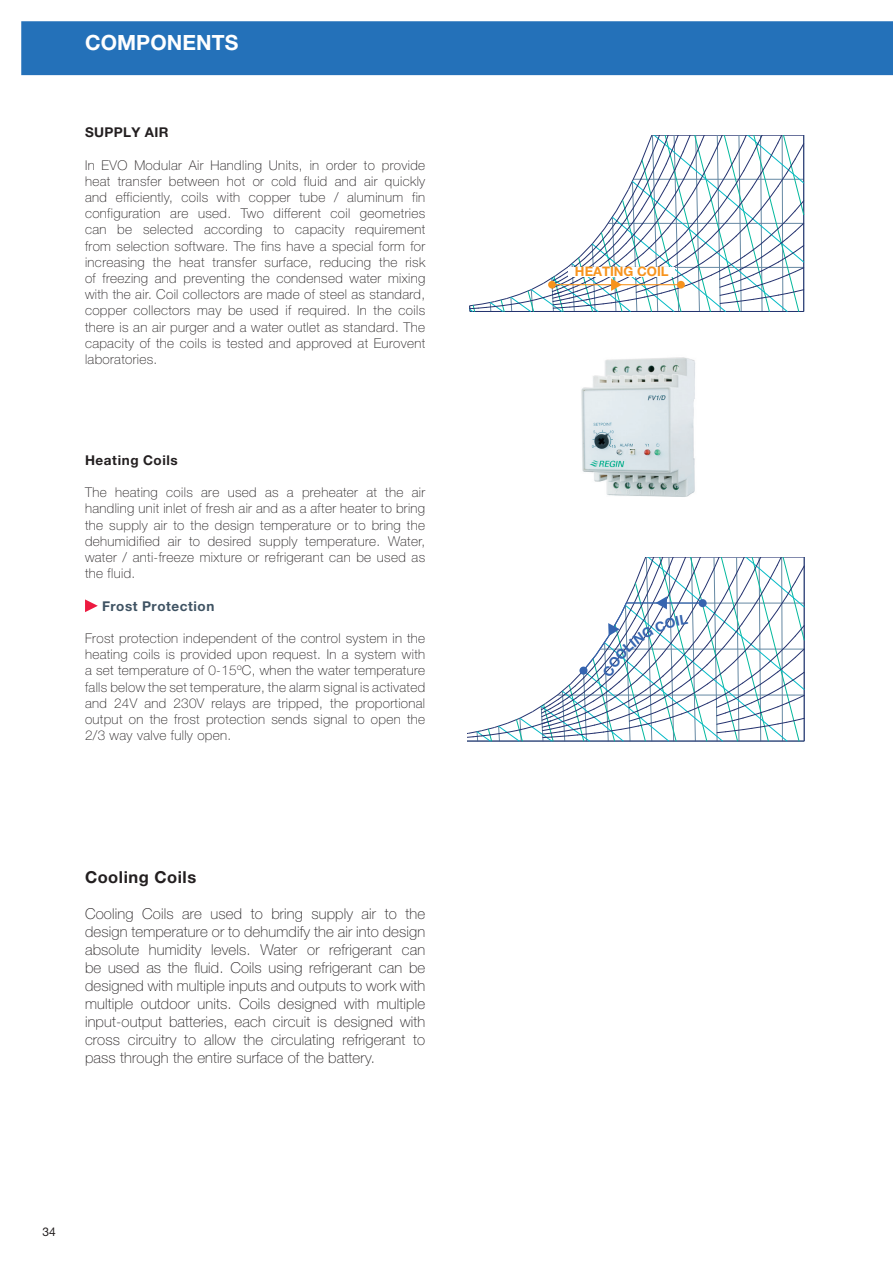
<style>
.page{position:relative;width:893px;height:1263px;background:#fff}
.page>*{position:absolute;margin:0;border:0;box-sizing:border-box;transform-origin:0 0}
.t1{font:700 21px "Helvetica Neue LT Pro";letter-spacing:.005em;color:#fff}
.t2{font:700 16.5px "Helvetica Neue LT Pro";letter-spacing:.03em;color:#231f20}
.t3{font:100 15px/18px "Helvetica Neue LT Pro";letter-spacing:.01em;color:#231f20;text-align:justify}
.t4{font:100 13.5px/16.2px "Helvetica Neue LT Pro";letter-spacing:.025em;color:#231f20;text-align:justify}
.t5{font:700 13.5px "Helvetica Neue LT Pro";letter-spacing:.04em;color:#231f20}
.t6{font:700 13.5px "Helvetica Neue LT Pro";letter-spacing:.04em;color:#3f5363}
.t7{font:700 13.05px "Helvetica Neue LT Pro";color:#f7931d}
.t8{font:12px "Helvetica Neue LT Pro";color:#231f20}
</style>
<div class="page">
<div style="left:21px;top:21px;width:872px;height:54px;background:#2471b9"></div>
<svg style="left:85px;top:599px;width:13px;height:13px"></svg>
<svg style="left:469px;top:135px;width:335px;height:177px"></svg>
<div style="left:568px;top:267px;width:107px;height:10px;background:#fff"></div>
<hr style="left:468px;top:741px;width:336px;height:1px;background:#24326f">
<img style="left:581px;top:357px;width:114px;height:140px">
<svg style="left:468px;top:557px;width:337px;height:184px"></svg>
<p class="t1" style="left:85px;top:30px;width:155px">COMPONENTS</p>
<p class="t5" style="left:85px;top:124px;width:85px">SUPPLY AIR</p>
<p class="t4" style="left:85px;top:157px;width:342px">In EVO Modular Air Handling Units, in order to provide heat transfer between hot or cold fluid and air quickly and efficiently, coils with copper tube / aluminum fin configuration are used. Two different coil geometries can be selected according to capacity requirement from selection software. The fins have a special form for increasing the heat transfer surface, reducing the risk of freezing and preventing the condensed water mixing with the air. Coil collectors are made of steel as standard, copper collectors may be used if required. In the coils there is an air purger and a water outlet as standard. The capacity of the coils is tested and approved at Eurovent laboratories.</p>
<p class="t5" style="left:85px;top:452px;width:94px">Heating Coils</p>
<p class="t4" style="left:85px;top:484px;width:342px">The heating coils are used as a preheater at the air handling unit inlet of fresh air and as a after heater to bring the supply air to the design temperature or to bring the dehumidified air to desired supply temperature. Water, water / anti-freeze mixture or refrigerant can be used as the fluid.</p>
<p class="t6" style="left:102px;top:597px;width:114px">Frost Protection</p>
<p class="t4" style="left:85px;top:630px;width:342px">Frost protection independent of the control system in the heating coils is provided upon request. In a system with a set temperature of 0-15ºC, when the water temperature falls below the set temperature, the alarm signal is activated and 24V and 230V relays are tripped, the proportional output on the frost protection sends signal to open the 2/3 way valve fully open.</p>
<p class="t2" style="left:85px;top:866px;width:113px">Cooling Coils</p>
<p class="t3" style="left:85px;top:904px;width:342px">Cooling Coils are used to bring supply air to the design temperature or to dehumdify the air into design absolute humidity levels. Water or refrigerant can be used as the fluid. Coils using refrigerant can be designed with multiple inputs and outputs to work with multiple outdoor units. Coils designed with multiple input-output batteries, each circuit is designed with cross circuitry to allow the circulating refrigerant to pass through the entire surface of the battery.</p>
<p class="t8" style="left:43px;top:1225px;width:15px">34</p>
<p class="t7" style="left:575px;top:263px;width:95px">HEATING COIL</p>
</div>
